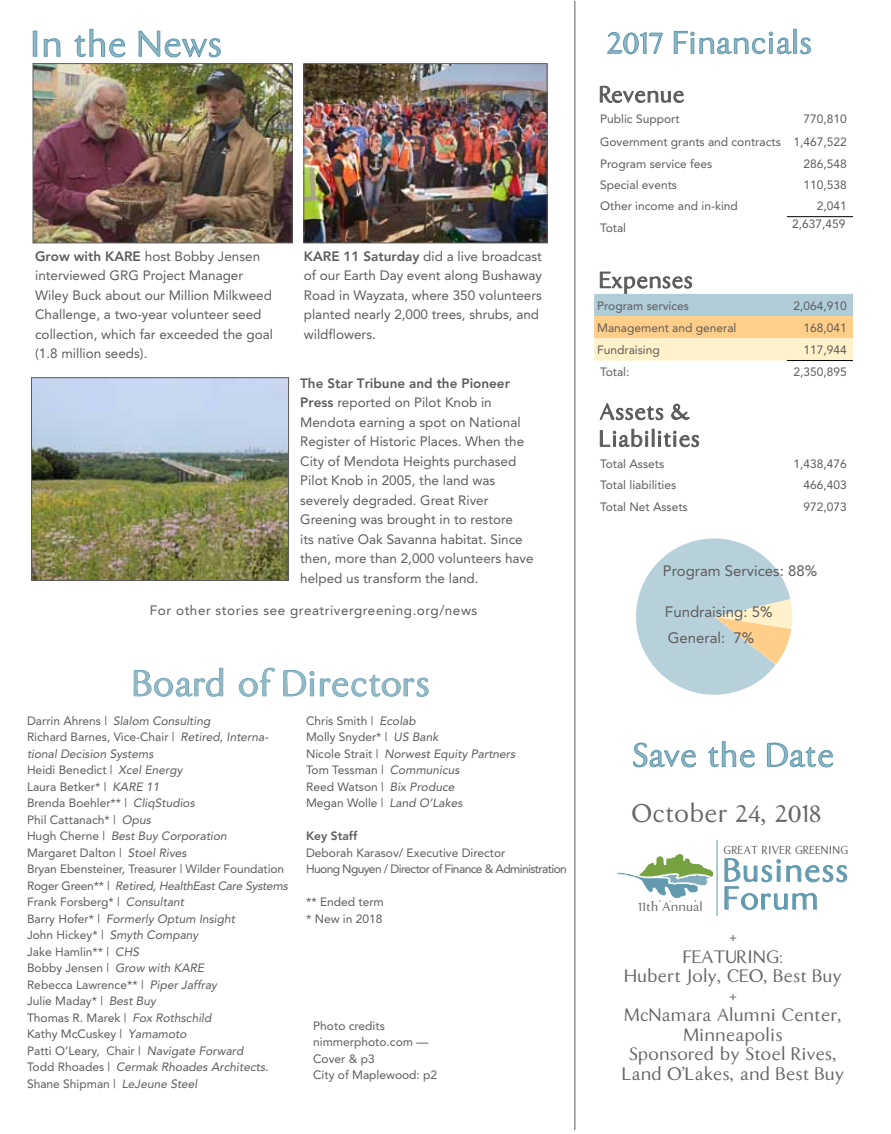
<style>
.page{position:relative;width:891px;height:1134px;background:#fff}
.page>*{position:absolute;margin:0;border:0;box-sizing:border-box;transform-origin:0 0}
.t1{font:36px "Dualis";color:#90b8c6}
.t2{font:32.25px "Dualis";letter-spacing:.02em;color:#6199af}
.t3{font:25.5px "Dualis";color:#65656a}
.t4{font:18px/19.5px "Dualis";color:#65656a;text-align:center}
.t5{font:18px/19.5px "Dualis";color:#616365;text-align:center}
.t6{font:15px "Avenir";color:#5d5b5b}
.t7{font:13.5px/19.5px "Avenir";color:#5d5b5b}
.t8{font:13.5px "Avenir";letter-spacing:.04em;color:#5d5b5b}
.t9{font:13.5px "Avenir Black 7";color:#5d5b5b}
.t10{font:12.75px "Dualis";color:#65656a}
.t11{font:12px/16.5px "Avenir";color:#5d5b5b}
.t12{font:12px/16.5px "Avenir";letter-spacing:-.05em;color:#5d5b5b}
.t13{font:12px "Avenir Black 7";color:#5d5b5b}
.t14{font:11.55px "Dualis";letter-spacing:.025em;color:#58595b;scale:.91 1}
.t15{font:9.15px "Dualis";letter-spacing:.02em;color:#6d6e71}
.s1{font-family:"Avenir Black 7"}
.s2{font-style:italic}
.s3{color:#616365}
</style>
<div class="page">
<svg style="left:636px;top:538px;width:157px;height:157px"></svg>
<hr style="left:787px;top:216px;width:66px;height:1px;background:#000">
<svg style="left:594px;top:272px;width:259px;height:89px"></svg>
<svg style="left:600px;top:403px;width:90px;height:17px"></svg>
<svg style="left:600px;top:429px;width:99px;height:19px"></svg>
<svg style="left:600px;top:29px;width:211px;height:74px"></svg>
<hr style="left:574px;top:1px;width:1px;height:1129px;background:#5d5b5b">
<svg style="left:133px;top:668px;width:91px;height:29px"></svg>
<svg style="left:239px;top:667px;width:36px;height:30px"></svg>
<svg style="left:283px;top:670px;width:146px;height:27px"></svg>
<img style="left:35px;top:65px;width:255px;height:176px">
<div style="left:33px;top:63px;width:259px;height:180px;border:1px solid #5d5b5b"></div>
<img style="left:33px;top:29px;width:188px;height:89px">
<img style="left:306px;top:65px;width:239px;height:176px">
<div style="left:304px;top:63px;width:243px;height:180px;border:1px solid #5d5b5b"></div>
<img style="left:33px;top:380px;width:254px;height:199px">
<div style="left:31px;top:378px;width:258px;height:203px;border:1px solid #5d5b5b"></div>
<svg style="left:633px;top:741px;width:200px;height:27px"></svg>
<hr style="left:717px;top:841px;width:1px;height:74px;background:#70a3b6">
<svg style="left:724px;top:858px;width:123px;height:52px"></svg>
<img style="left:618px;top:854px;width:94px;height:43px">
<p class="t7" style="left:35px;top:246px;width:239px"><span class="s1">Grow with KARE</span> host Bobby Jensen interviewed GRG Project Manager Wiley Buck about our Million Milkweed Challenge, a two-year volunteer seed collection, which far exceeded the goal (1.8 million seeds).</p>
<p class="t7" style="left:304px;top:246px;width:240px"><span class="s1">KARE 11 Saturday</span> did a live broadcast of our Earth Day event along Bushaway Road in Wayzata, where 350 volunteers planted nearly 2,000 trees, shrubs, and wildflowers.</p>
<p class="t9" style="left:300px;top:375px;width:211px">The Star Tribune and the Pioneer</p>
<p class="t7" style="left:300px;top:393px;width:235px"><span class="s1">Press</span> reported on Pilot Knob in Mendota earning a spot on National Register of Historic Places. When the City of Mendota Heights purchased Pilot Knob in 2005, the land was severely degraded. Great River Greening was brought in to restore<br>its native Oak Savanna habitat. Since then, more than 2,000 volunteers have helped us transform the land.</p>
<p class="t8" style="left:150px;top:602px;width:329px">For other stories see greatrivergreening.org/news</p>
<h1 class="t1" style="left:133px;top:663px;width:299px">Board of Directors</h1>
<p class="t11" style="left:27px;top:712px;width:262px">Darrin Ahrens | <span class="s2">Slalom Consulting<br></span>Richard Barnes, Vice-Chair | <span class="s2">Retired, Interna&shy;tional Decision Systems<br></span>Heidi Benedict | <span class="s2">Xcel Energy<br></span>Laura Betker* | <span class="s2">KARE 11<br></span>Brenda Boehler** | <span class="s2">CliqStudios<br></span>Phil Cattanach* | <span class="s2">Opus<br></span>Hugh Cherne | <span class="s2">Best Buy Corporation<br></span>Margaret Dalton | <span class="s2">Stoel Rives<br></span>Bryan Ebensteiner, Treasurer | Wilder Foundation<br>Roger Green** | <span class="s2">Retired, HealthEast Care Systems<br></span>Frank Forsberg* | <span class="s2">Consultant<br></span>Barry Hofer* | <span class="s2">Formerly Optum Insight<br></span>John Hickey* | <span class="s2">Smyth Company<br></span>Jake Hamlin** | <span class="s2">CHS<br></span>Bobby Jensen | <span class="s2">Grow with KARE<br></span>Rebecca Lawrence** | <span class="s2">Piper Jaffray<br></span>Julie Maday* | <span class="s2">Best Buy<br></span>Thomas R. Marek | <span class="s2">Fox Rothschild<br></span>Kathy McCuskey | <span class="s2">Yamamoto<br></span>Patti O’Leary, Chair | <span class="s2">Navigate Forward<br></span>Todd Rhoades | <span class="s2">Cermak Rhoades Architects.<br></span>Shane Shipman | <span class="s2">LeJeune Steel</span></p>
<p class="t11" style="left:306px;top:712px;width:211px">Chris Smith | <span class="s2">Ecolab<br></span>Molly Snyder* | <span class="s2">US Bank<br></span>Nicole Strait | <span class="s2">Norwest Equity Partners<br></span>Tom Tessman | <span class="s2">Communicus<br></span>Reed Watson | <span class="s2">Bix Produce<br></span>Megan Wolle | <span class="s2">Land O’Lakes</span></p>
<p class="t13" style="left:306px;top:829px;width:53px">Key Staff</p>
<p class="t12" style="left:306px;top:844px;width:262px">Deborah Karasov/ Executive Director<br>Huong Nguyen / Director of Finance &amp; Administration</p>
<p class="t11" style="left:306px;top:894px;width:79px">** Ended term * New in 2018</p>
<p class="t11" style="left:313px;top:1017px;width:126px">Photo credits nimmerphoto.com —<br>Cover &amp; p3<br>City of Maplewood: p2</p>
<p class="t11" style="left:600px;top:111px;width:81px">Public Support</p>
<p class="t11" style="left:600px;top:108px;width:248px;line-height:22.4px;text-align:justify;text-indent:203px">770,810<br>Government grants and contracts 1,467,522<br>Program service fees</p>
<p class="t11" style="left:804px;top:156px;width:45px">286,548</p>
<p class="t11" style="left:600px;top:177px;width:78px">Special events</p>
<p class="t11" style="left:804px;top:177px;width:45px">110,538</p>
<p class="t11" style="left:600px;top:198px;width:139px">Other income and in-kind</p>
<p class="t11" style="left:817px;top:198px;width:32px">2,041</p>
<p class="t11" style="left:600px;top:219px;width:28px">Total</p>
<p class="t11" style="left:792px;top:216px;width:55px">2,637,459</p>
<p class="t11" style="left:597px;top:297px;width:93px">Program services</p>
<p class="t11" style="left:794px;top:297px;width:55px">2,064,910</p>
<p class="t11" style="left:597px;top:319px;width:141px">Management and general</p>
<p class="t11" style="left:804px;top:319px;width:45px">168,041</p>
<p class="t11" style="left:597px;top:342px;width:64px">Fundraising</p>
<p class="t11" style="left:804px;top:342px;width:45px">117,944</p>
<p class="t11" style="left:600px;top:363px;width:31px">Total:</p>
<p class="t11" style="left:794px;top:363px;width:55px">2,350,895</p>
<p class="t11" style="left:600px;top:455px;width:66px">Total Assets</p>
<p class="t11" style="left:794px;top:455px;width:55px">1,438,476</p>
<p class="t11" style="left:600px;top:476px;width:78px">Total liabilities</p>
<p class="t11" style="left:804px;top:476px;width:45px">466,403</p>
<p class="t11" style="left:600px;top:498px;width:89px">Total Net Assets</p>
<p class="t11" style="left:804px;top:498px;width:45px">972,073</p>
<p class="t6" style="left:663px;top:562px;width:156px">Program Services: 88%</p>
<p class="t6" style="left:665px;top:603px;width:109px">Fundraising: 5%</p>
<p class="t6" style="left:668px;top:629px;width:88px">General: 7%</p>
<h3 class="t3" style="left:632px;top:799px;width:190px">October 24, 2018</h3>
<p class="t14" style="left:724px;top:843px;width:138px">GREAT RIVER GREENING</p>
<h2 class="t2" style="left:724px;top:852px;width:126px">Business</h2>
<p class="t10" style="left:638px;top:900px;width:66px">11th Annual</p>
<h2 class="t2" style="left:724px;top:880px;width:97px">Forum</h2>
<h3 class="t4" style="left:624px;top:928px;width:219px">+<br>FEATURING:<br><span class="s3">Hubert Joly</span>, CEO, <span class="s3">Best Buy </span>+<br>McNamara Alumni Center,<br>Minneapolis</h3>
<h3 class="t5" style="left:622px;top:1045px;width:224px">Sponsored by Stoel Rives,<br>Land O’Lakes, and Best Buy</h3>
<p class="t15" style="left:651px;top:899px;width:48px">9th Annual</p>
</div>
